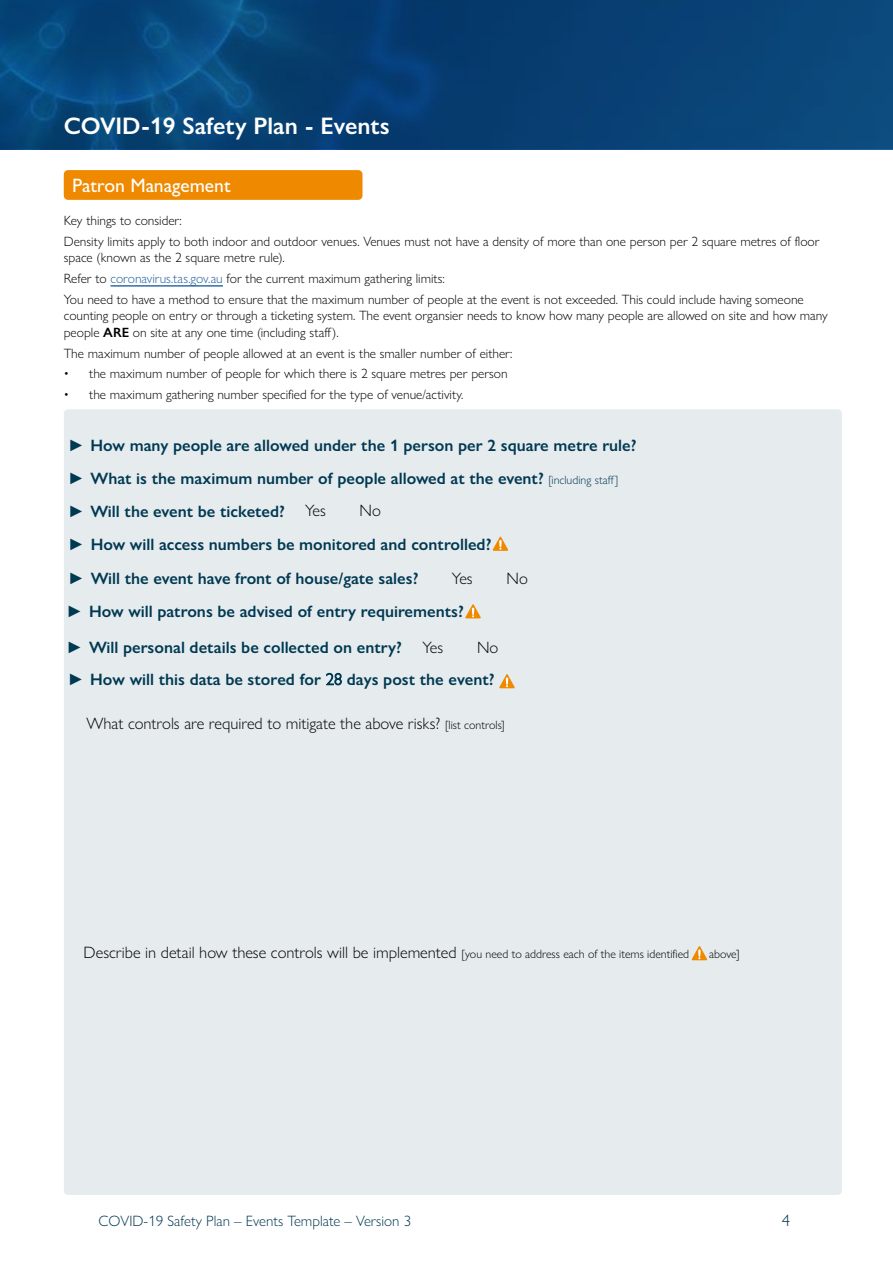
<style>
.page{position:relative;width:893px;height:1263px;background:#fff}
.page>*{position:absolute;margin:0;border:0;box-sizing:border-box;transform-origin:0 0}
.t1{font:600 24px "Gill Sans Nova";color:#fff}
.t2{font:500 19.5px "Gill Sans Nova";color:#fff}
.t3{font:600 16.5px/35.5px "Gill Sans Nova";color:#003952}
.t4{font:300 16.5px "Gill Sans Nova";color:#000}
.t5{font:300 16.5px "Gill Sans Nova";color:#003952}
.t6{font:300 15px "Gill Sans Nova";color:#003952}
.t7{font:300 13.5px/20.7px "Gill Sans Nova";color:#000}
.t8{font:300 12px "Gill Sans Nova";letter-spacing:-.005em;color:#000}
.s1{color:#215e9e}
.s2{font-weight:600}
.s3{font-weight:300;font-size:12px}
.s4{font-weight:300;color:#000}
.s5{font-weight:300}
.s6{font-size:12px}
</style>
<div class="page">
<svg style="left:0;top:0;width:893px;height:149px;background:#074276"></svg>
<hr style="left:111px;top:285px;width:112px;height:2px;background:#215e9e">
<div style="left:64px;top:409px;width:778px;height:786px;background:#e6ebee;border-radius:4px"></div>
<div style="left:64px;top:170px;width:298px;height:30px;background:#ef8a00;border-radius:4px"></div>
<svg style="left:465px;top:604px;width:16px;height:14px"></svg>
<svg style="left:499px;top:674px;width:16px;height:14px"></svg>
<svg style="left:691px;top:946px;width:16px;height:14px"></svg>
<svg style="left:492px;top:536px;width:16px;height:15px"></svg>
<h1 class="t1" style="left:64px;top:111px;width:328px">COVID-19 Safety Plan - Events</h1>
<h2 class="t2" style="left:72px;top:174px;width:160px">Patron Management</h2>
<p class="t7" style="left:64px;top:210px;width:757px">Key things to consider:<br>Density limits apply to both indoor and outdoor venues. Venues must not have a density of more than one person per 2 square metres of floor</p>
<p class="t7" style="left:64px;top:247px;width:741px">space (known as the 2 square metre rule).<br>Refer to <span class="s1">coronavirus.tas.gov.au</span> for the current maximum gathering limits:<br>You need to have a method to ensure that the maximum number of people at the event is not exceeded. This could include having someone</p>
<p class="t7" style="left:64px;top:307px;width:765px;line-height:16.5px">counting people on entry or through a ticketing system. The event organsier needs to know how many people are allowed on site and how many people <span class="s2">ARE</span> on site at any one time (including staff).</p>
<p class="t7" style="left:64px;top:342px;width:450px">The maximum number of people allowed at an event is the smaller number of either:</p>
<p class="t7" style="left:64px;top:363px;width:445px">• the maximum number of people for which there is 2 square metres per person</p>
<p class="t7" style="left:64px;top:384px;width:401px">• the maximum gathering number specified for the type of venue/activity.</p>
<p class="t3" style="left:68px;top:428px;width:570px">► How many people are allowed under the 1 person per 2 square metre rule?</p>
<p class="t3" style="left:68px;top:461px;width:552px">► What is the maximum number of people allowed at the event? <span class="s3">[including staff]</span></p>
<p class="t3" style="left:68px;top:493px;width:259px">► Will the event be ticketed? <span class="s4">Yes</span></p>
<p class="t4" style="left:360px;top:500px;width:23px">No</p>
<p class="t3" style="left:68px;top:527px;width:425px;line-height:34.2px">► How will access numbers be monitored and controlled? ► Will the event have front of house/gate sales?</p>
<p class="t4" style="left:452px;top:568px;width:22px">Yes</p>
<p class="t4" style="left:506px;top:568px;width:23px">No</p>
<p class="t3" style="left:67px;top:594px;width:399px">► How will patrons be advised of entry requirements? ► Will personal details be collected on entry? <span class="s4">Yes</span></p>
<p class="t3" style="left:68px;top:631px;width:432px;line-height:31.8px;text-align:right"><span class="s4">No<br></span>► How will this data be stored for <span class="s5">28</span> days post the event?</p>
<p class="t4" style="left:86px;top:713px;width:420px">What controls are required to mitigate the above risks? <span class="s6">[list controls]</span></p>
<p class="t4" style="left:84px;top:942px;width:607px">Describe in detail how these controls will be implemented <span class="s6">[you need to address each of the items identified</span></p>
<p class="t8" style="left:709px;top:947px;width:32px">above]</p>
<p class="t6" style="left:99px;top:1212px;width:314px">COVID-19 Safety Plan – Events Template – Version 3</p>
<p class="t5" style="left:782px;top:1211px;width:10px">4</p>
</div>
